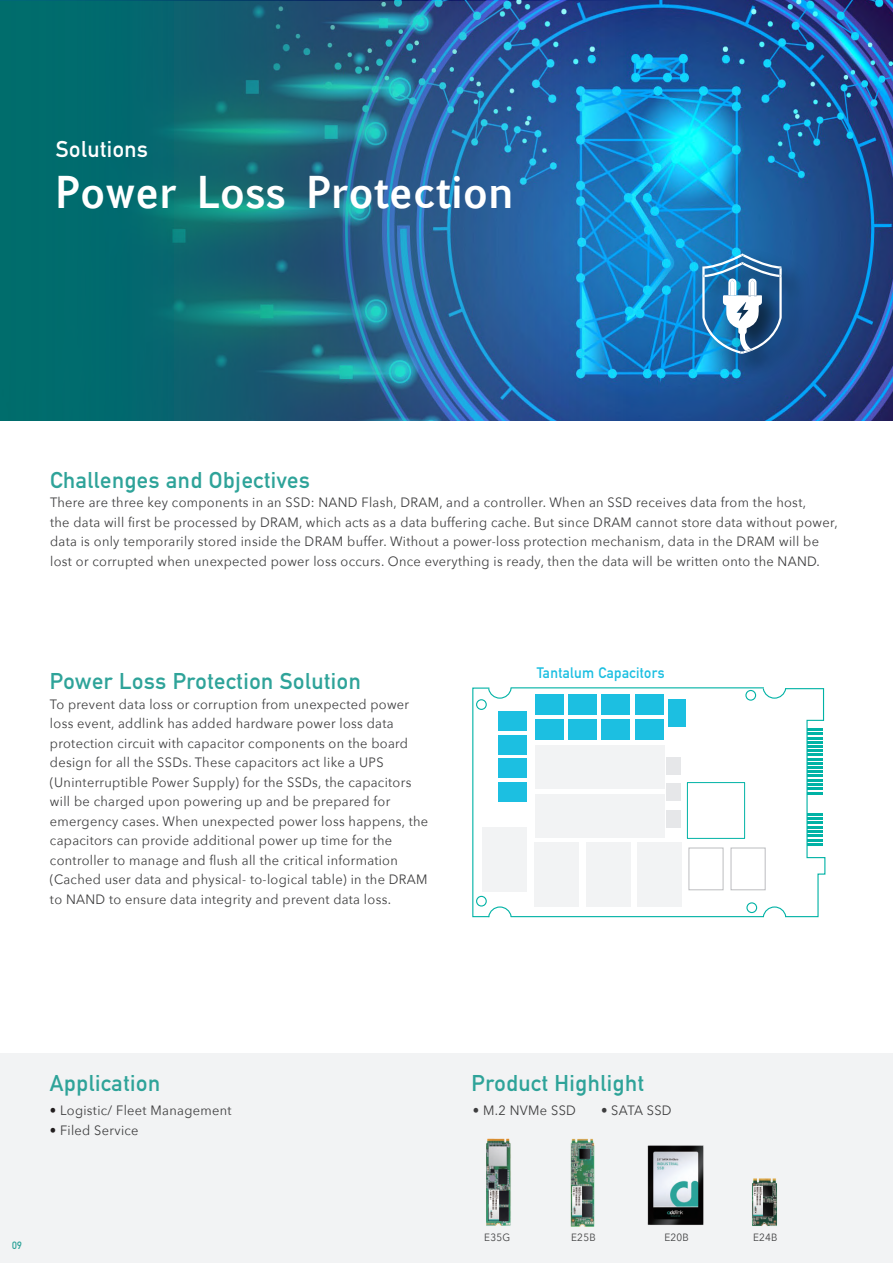
<style>
.page{position:relative;width:893px;height:1263px;background:#fff}
.page>*{position:absolute;margin:0;border:0;box-sizing:border-box;transform-origin:0 0}
.t1{font:700 42px "Euphemia UCAS";color:#fff;scale:.95 1}
.t2{font:700 22.5px "DIN Alternate";letter-spacing:.025em;color:#2ea399}
.t3{font:700 22.5px "DIN Alternate";letter-spacing:.025em;color:#fff}
.t4{font:700 15px "DIN Alternate";letter-spacing:.025em;color:#1cbfe1;scale:.95 1}
.t5{font:13.5px/19.5px "Avenir Next";letter-spacing:.025em;color:#3e3e3f;scale:.95 1}
.t6{font:10.5px "Avenir Next";letter-spacing:.025em;color:#3e3e3f;scale:.95 1}
.t7{font:700 10.5px "DIN Alternate";color:#2ea399;scale:.95 1}
.s1{color:#231f20}
</style>
<div class="page">
<img style="left:0;top:0;width:893px;height:421px">
<img style="left:0;top:1px;width:699px;height:420px">
<div style="left:0;top:1053px;width:893px;height:210px;background:#f2f3f4"></div>
<img style="left:690px;top:241px;width:125px;height:146px">
<svg style="left:702px;top:253px;width:80px;height:101px"></svg>
<img style="left:486px;top:1138px;width:25px;height:88px">
<img style="left:570px;top:1138px;width:25px;height:89px">
<img style="left:647px;top:1145px;width:57px;height:80px">
<img style="left:752px;top:1178px;width:25px;height:48px">
<div style="left:687px;top:782px;width:58px;height:57px;border:1px solid #00b2a5"></div>
<div style="left:498px;top:758px;width:28px;height:20px;background:#1cbfe1"></div>
<div style="left:498px;top:782px;width:28px;height:20px;background:#1cbfe1"></div>
<div style="left:498px;top:711px;width:28px;height:20px;background:#1cbfe1"></div>
<div style="left:498px;top:735px;width:28px;height:20px;background:#1cbfe1"></div>
<div style="left:602px;top:719px;width:28px;height:20px;background:#1cbfe1"></div>
<div style="left:635px;top:719px;width:29px;height:20px;background:#1cbfe1"></div>
<div style="left:535px;top:719px;width:28px;height:20px;background:#1cbfe1"></div>
<div style="left:568px;top:719px;width:29px;height:20px;background:#1cbfe1"></div>
<div style="left:602px;top:694px;width:28px;height:21px;background:#1cbfe1"></div>
<div style="left:635px;top:694px;width:29px;height:21px;background:#1cbfe1"></div>
<div style="left:535px;top:694px;width:28px;height:21px;background:#1cbfe1"></div>
<div style="left:568px;top:694px;width:29px;height:21px;background:#1cbfe1"></div>
<div style="left:535px;top:745px;width:129px;height:43px;background:#f2f3f4"></div>
<div style="left:535px;top:794px;width:129px;height:43px;background:#f2f3f4"></div>
<div style="left:482px;top:827px;width:45px;height:64px;background:#f2f3f4"></div>
<div style="left:534px;top:842px;width:45px;height:64px;background:#f2f3f4"></div>
<div style="left:586px;top:842px;width:45px;height:64px;background:#f2f3f4"></div>
<div style="left:689px;top:848px;width:34px;height:42px;border:1px solid #bcbdc0"></div>
<div style="left:731px;top:848px;width:34px;height:42px;border:1px solid #bcbdc0"></div>
<div style="left:637px;top:842px;width:45px;height:64px;background:#f2f3f4"></div>
<div style="left:668px;top:699px;width:18px;height:28px;background:#1cbfe1"></div>
<hr style="left:511px;top:687px;width:253px;height:1px;background:#00b2a5">
<hr style="left:511px;top:916px;width:252px;height:1px;background:#00b2a5">
<div style="left:476px;top:699px;width:11px;height:11px;border:1px solid #00b2a5;border-radius:50%"></div>
<div style="left:476px;top:896px;width:11px;height:10px;border:1px solid #00b2a5;border-radius:50%"></div>
<div style="left:746px;top:902px;width:11px;height:11px;border:1px solid #00b2a5;border-radius:50%"></div>
<div style="left:745px;top:690px;width:11px;height:11px;border:1px solid #00b2a5;border-radius:50%"></div>
<svg style="left:487px;top:687px;width:25px;height:12px"></svg>
<svg style="left:487px;top:906px;width:25px;height:12px"></svg>
<svg style="left:762px;top:687px;width:64px;height:231px"></svg>
<div style="left:667px;top:757px;width:14px;height:18px;background:#e6e7e9"></div>
<div style="left:667px;top:783px;width:14px;height:18px;background:#e6e7e9"></div>
<div style="left:667px;top:810px;width:14px;height:18px;background:#e6e7e9"></div>
<h2 class="t3" style="left:56px;top:132px;width:94px">Solutions</h2>
<h1 class="t1" style="left:56px;top:160px;width:484px">Power Loss Protection</h1>
<h2 class="t2" style="left:50px;top:463px;width:261px">Challenges and Objectives</h2>
<p class="t5" style="left:50px;top:492px;width:831px">There are three key components in an SSD: NAND Flash, DRAM, and a controller. When an SSD receives data from the host,<br>the data will first be processed by DRAM, which acts as a data buffering cache. But since DRAM cannot store data without power, data is only temporarily stored inside the DRAM buffer. Without a power-loss protection mechanism, data in the DRAM will be lost or corrupted when unexpected power loss occurs. Once everything is ready, then the data will be written onto the NAND.</p>
<h2 class="t2" style="left:50px;top:664px;width:312px">Power Loss Protection Solution</h2>
<p class="t5" style="left:50px;top:694px;width:400px">To prevent data loss or corruption from unexpected power loss event, addlink has added hardware power loss data protection circuit with capacitor components on the board design for all the SSDs. These capacitors act like a UPS (Uninterruptible Power Supply) for the SSDs, the capacitors will be charged upon powering up and be prepared for emergency cases. When unexpected power loss happens, the capacitors can provide additional power up time for the controller to manage and flush all the critical information (Cached user data and physical- to-logical table) in the DRAM to NAND to ensure data integrity and prevent data loss.</p>
<p class="t4" style="left:537px;top:661px;width:136px">Tantalum Capacitors</p>
<h2 class="t2" style="left:50px;top:1066px;width:112px">Application</h2>
<p class="t5" style="left:50px;top:1100px;width:193px"><span class="s1">•</span> Logistic/ Fleet Management</p>
<p class="t5" style="left:50px;top:1120px;width:95px"><span class="s1">•</span> Filed Service</p>
<p class="t7" style="left:12px;top:1237px;width:12px">09</p>
<h2 class="t2" style="left:472px;top:1066px;width:174px">Product Highlight</h2>
<p class="t5" style="left:473px;top:1100px;width:110px">• M.2 NVMe SSD</p>
<p class="t5" style="left:601px;top:1100px;width:76px">• SATA SSD</p>
<p class="t6" style="left:484px;top:1229px;width:29px">E35G</p>
<p class="t6" style="left:571px;top:1229px;width:27px">E25B</p>
<p class="t6" style="left:664px;top:1229px;width:27px">E20B</p>
<p class="t6" style="left:753px;top:1229px;width:27px">E24B</p>
</div>
